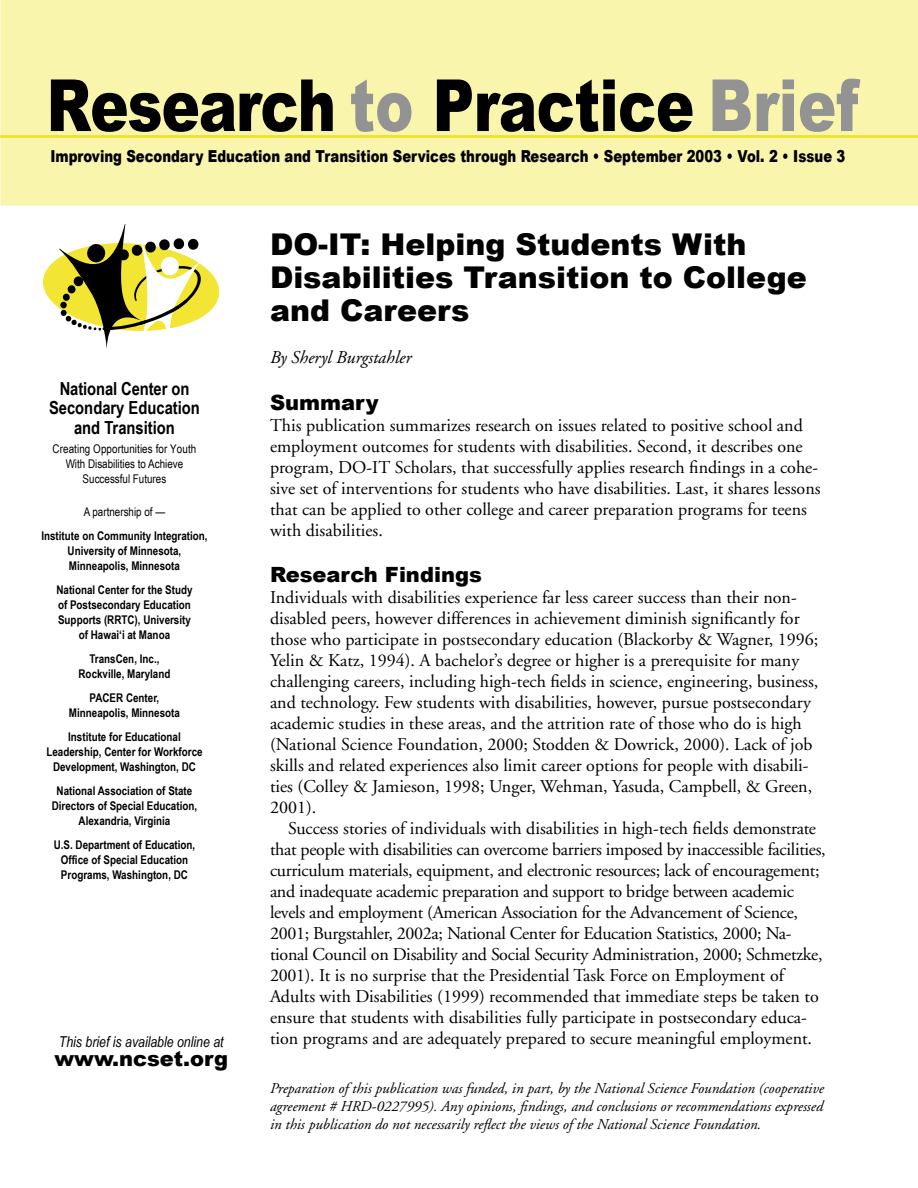
<style>
.page{position:relative;width:918px;height:1188px;background:#fff}
.page>*{position:absolute;margin:0;border:0;box-sizing:border-box;transform-origin:0 0}
.Hanging_indent{font:900 72px "Arial";letter-spacing:-.01em;color:#000;scale:.8 1}
.Heading_1{font:900 30px/33px "Arial";color:#000}
.Heading_2{font:900 21px "Arial";color:#000}
.Heading_1-2{font:900 21px "Arial";color:#000}
.Body_text_no_indent{font:18px/21px "Adobe Garamond";color:#000}
.Body_text{font:18px/21px "Adobe Garamond";letter-spacing:-.015em;color:#000}
.t1{font:700 18px/19.5px "Arial Narrow";color:#000;text-align:center}
.Body_text_no_indent-2{font:italic 18px "Adobe Garamond";color:#000}
.t2{font:900 16.5px "Arial";color:#000;scale:.8 1}
.Body_text_no_indent-3{font:italic 15px/18px "Adobe Garamond";color:#000;text-align:justify}
.Heading_1-3{font:italic 15px "Arial Narrow";color:#000}
.t3{font:700 12px/15px "Arial Narrow";color:#000;text-align:center}
.t4{font:12px/15px "Arial Narrow";color:#000;text-align:center}
.s1{color:#939393}
</style>
<div class="page">
<div style="left:0;top:0;width:918px;height:206px;background:#faf5ad"></div>
<svg style="left:43px;top:224px;width:177px;height:124px"></svg>
<hr style="left:0;top:135px;width:918px;height:3px;background:#eee339">
<p class="Hanging_indent" style="left:46px;top:65px;width:1017px">Research <span class="s1">to</span> Practice <span class="s1">Brief</span></p>
<p class="t2" style="left:50px;top:147px;width:995px">Improving Secondary Education and Transition Services through Research • September 2003 • Vol. 2 • Issue 3</p>
<p class="t1" style="left:49px;top:379px;width:152px">National Center on<br>Secondary Education and Transition</p>
<p class="t4" style="left:53px;top:442px;width:145px">Creating Opportunities for Youth<br>With Disabilities to Achieve<br>Successful Futures</p>
<p class="t4" style="left:84px;top:505px;width:83px">A partnership of —</p>
<p class="t3" style="left:41px;top:529px;width:168px">Institute on Community Integration,<br>University of Minnesota,<br>Minneapolis, Minnesota</p>
<p class="t3" style="left:56px;top:583px;width:138px">National Center for the Study of Postsecondary Education<br>Supports (RRTC), University of Hawai‘i at Manoa</p>
<p class="t3" style="left:79px;top:652px;width:93px">TransCen, Inc.,<br>Rockville, Maryland</p>
<p class="t3" style="left:69px;top:691px;width:113px">PACER Center,<br>Minneapolis, Minnesota</p>
<p class="t3" style="left:46px;top:730px;width:158px">Institute for Educational<br>Leadership, Center for Workforce<br>Development, Washington, DC</p>
<p class="t3" style="left:52px;top:784px;width:147px">National Association of State<br>Directors of Special Education,<br>Alexandria, Virginia</p>
<p class="t3" style="left:54px;top:838px;width:143px">U.S. Department of Education,<br>Office of Special Education<br>Programs, Washington, DC</p>
<p class="Heading_1-3" style="left:59px;top:1033px;width:166px">This brief is available online at</p>
<p class="Heading_1-2" style="left:54px;top:1047px;width:175px">www.ncset.org</p>
<p class="Heading_1" style="left:270px;top:229px;width:538px">DO-IT: Helping Students With<br>Disabilities Transition to College and Careers</p>
<p class="Body_text_no_indent-2" style="left:270px;top:348px;width:143px">By Sheryl Burgstahler</p>
<p class="Heading_2" style="left:270px;top:391px;width:110px">Summary</p>
<p class="Body_text_no_indent" style="left:270px;top:415px;width:552px">This publication summarizes research on issues related to positive school and employment outcomes for students with disabilities. Second, it describes one program, DO-IT Scholars, that successfully applies research findings in a cohe&shy;sive set of interventions for students who have disabilities. Last, it shares lessons that can be applied to other college and career preparation programs for teens with disabilities.</p>
<p class="Heading_2" style="left:270px;top:563px;width:213px">Research Findings</p>
<p class="Body_text_no_indent" style="left:270px;top:588px;width:550px">Individuals with disabilities experience far less career success than their non&shy;disabled peers, however differences in achievement diminish significantly for those who participate in postsecondary education (Blackorby &amp; Wagner, 1996; Yelin &amp; Katz, 1994). A bachelor’s degree or higher is a prerequisite for many challenging careers, including high-tech fields in science, engineering, business, and technology. Few students with disabilities, however, pursue postsecondary academic studies in these areas, and the attrition rate of those who do is high (National Science Foundation, 2000; Stodden &amp; Dowrick, 2000). Lack of job skills and related experiences also limit career options for people with disabili&shy;ties (Colley &amp; Jamieson, 1998; Unger, Wehman, Yasuda, Campbell, &amp; Green, 2001).</p>
<p class="Body_text" style="left:270px;top:819px;width:557px;text-indent:18px">Success stories of individuals with disabilities in high-tech fields demonstrate that people with disabilities can overcome barriers imposed by inaccessible facilities, curriculum materials, equipment, and electronic resources; lack of encouragement; and inadequate academic preparation and support to bridge between academic levels and employment (American Association for the Advancement of Science, 2001; Burgstahler, 2002a; National Center for Education Statistics, 2000; Na&shy;tional Council on Disability and Social Security Administration, 2000; Schmetzke, 2001). It is no surprise that the Presidential Task Force on Employment of Adults with Disabilities (1999) recommended that immediate steps be taken to ensure that students with disabilities fully participate in postsecondary educa&shy;tion programs and are adequately prepared to secure meaningful employment.</p>
<p class="Body_text_no_indent-3" style="left:270px;top:1080px;width:555px">Preparation of this publication was funded, in part, by the National Science Foundation (cooperative agreement # HRD-0227995). Any opinions, findings, and conclusions or recommendations expressed in this publication do not necessarily reflect the views of the National Science Foundation.</p>
</div>
